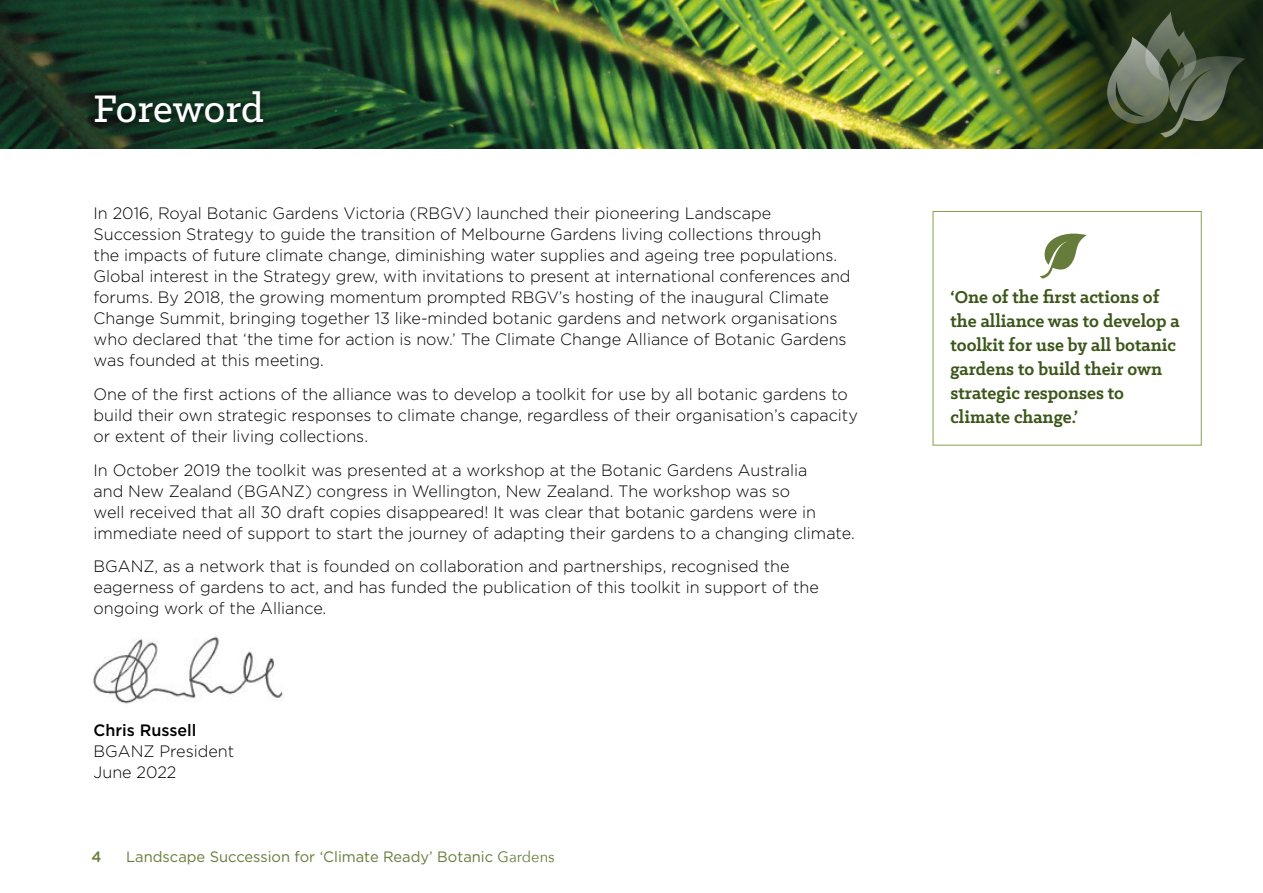
<style>
.page{position:relative;width:1263px;height:893px;background:#fff}
.page>*{position:absolute;margin:0;border:0;box-sizing:border-box;transform-origin:0 0}
.Heading_1_no_number{font:500 43.5px "Klinic Slab";color:#fff}
.t1{font:700 19.5px/24px "Klinic Slab";color:#3b5618}
.t2{font:300 16.5px/21px "Gotham";color:#000}
.t3{font:15px "Gotham";color:#657c3a}
.t4{font:500 15px "Gotham";color:#657c3a}
.s1{font-weight:500}
.s2{font-family:"Avenir Next"}
</style>
<div class="page">
<img style="left:0;top:0;width:1263px;height:149px">
<img style="left:978px;top:0;width:285px;height:148px">
<div style="left:87px;top:82px;width:185px;height:49px;background:#000;opacity:.75"></div>
<img style="left:94px;top:636px;width:189px;height:68px">
<svg style="left:1107px;top:11px;width:139px;height:127px;background:#44513a"></svg>
<div style="left:933px;top:211px;width:269px;height:235px;border:1px solid #85a14b"></div>
<svg style="left:1040px;top:234px;width:47px;height:45px"></svg>
<h1 class="Heading_1_no_number" style="left:94px;top:80px;width:172px">Foreword</h1>
<p class="t2" style="left:94px;top:202px;width:758px">In 2016, Royal Botanic Gardens Victoria (RBGV) launched their pioneering Landscape Succession Strategy to guide the transition of Melbourne Gardens living collections through the impacts of future climate change, diminishing water supplies and ageing tree populations.<br>Global interest in the Strategy grew, with invitations to present at international conferences and forums. By 2018, the growing momentum prompted RBGV’s hosting of the inaugural Climate Change Summit, bringing together 13 like-minded botanic gardens and network organisations who declared that ‘the time for action is now.’ The Climate Change Alliance of Botanic Gardens was founded at this meeting.</p>
<p class="t2" style="left:94px;top:383px;width:766px">One of the first actions of the alliance was to develop a toolkit for use by all botanic gardens to build their own strategic responses to climate change, regardless of their organisation’s capacity or extent of their living collections.</p>
<p class="t2" style="left:94px;top:459px;width:763px">In October 2019 the toolkit was presented at a workshop at the Botanic Gardens Australia<br>and New Zealand (BGANZ) congress in Wellington, New Zealand. The workshop was so<br>well received that all 30 draft copies disappeared! It was clear that botanic gardens were in immediate need of support to start the journey of adapting their gardens to a changing climate.</p>
<p class="t2" style="left:94px;top:556px;width:727px">BGANZ, as a network that is founded on collaboration and partnerships, recognised the eagerness of gardens to act, and has funded the publication of this toolkit in support of the ongoing work of the Alliance.</p>
<p class="t2" style="left:94px;top:719px;width:142px"><span class="s1">Chris Russell<br></span>BGANZ President<br>June 2022</p>
<p class="t4" style="left:92px;top:848px;width:12px">4</p>
<p class="t3" style="left:126px;top:848px;width:430px">Landscape Succession for ‘Climate Ready’ Botanic <span class="s2">Gardens</span></p>
<p class="t1" style="left:950px;top:285px;width:231px">‘One of the first actions of the alliance was to develop a toolkit for use by all botanic gardens to build their own strategic responses to climate change.’</p>
</div>
